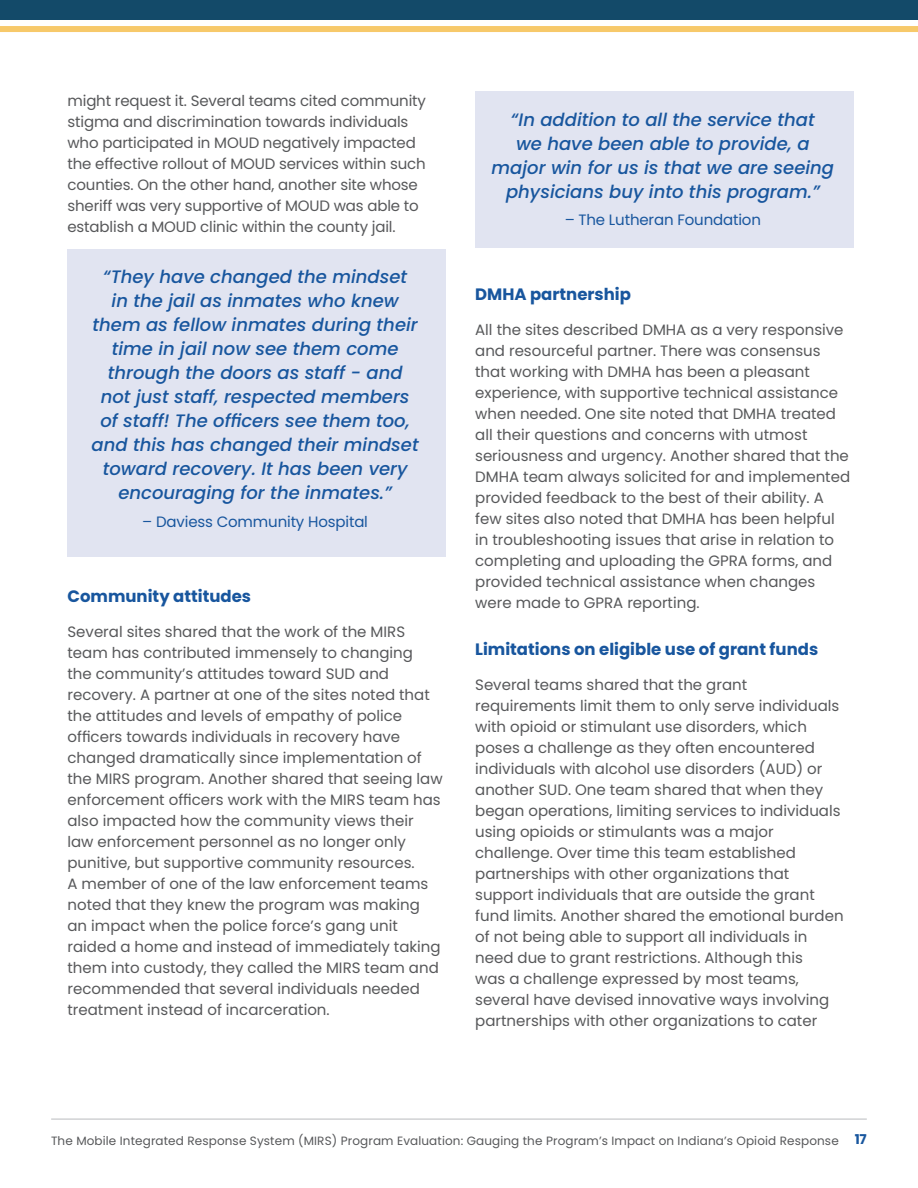
<style>
.page{position:relative;width:918px;height:1188px;background:#fff}
.page>*{position:absolute;margin:0;border:0;box-sizing:border-box;transform-origin:0 0}
.QUOTES{font:italic 500 18px/24px "Poppins";color:#18569e;text-align:center}
.Secondary_Headline{font:700 16.5px "Poppins";color:#18569e}
.Paragraph_copy{font:15px/21px "Poppins";color:#57585a}
.QUOTES_by_line{font:15px "Poppins";letter-spacing:-.01em;color:#18569e}
.t1{font:12px "Poppins";letter-spacing:.01em;color:#57585a}
.s1{font-weight:700;font-size:13.5px;color:#18569e}
</style>
<div class="page">
<hr style="left:51px;top:1118px;width:816px;height:2px;background:#d1d2d4">
<div style="left:0;top:0;width:918px;height:20px;background:#134a69"></div>
<div style="left:0;top:26px;width:918px;height:6px;background:#f7c96a"></div>
<div style="left:475px;top:91px;width:379px;height:156px;background:#e1e4f1"></div>
<div style="left:68px;top:249px;width:378px;height:307px;background:#e1e4f1"></div>
<p class="Paragraph_copy" style="left:68px;top:91px;width:360px">might request it. Several teams cited community stigma and discrimination towards individuals who participated in MOUD negatively impacted the effective rollout of MOUD services within such counties. On the other hand, another site whose sheriff was very supportive of MOUD was able to establish a MOUD clinic within the county jail.</p>
<h5 class="QUOTES" style="left:92px;top:265px;width:329px">“They have changed the mindset<br>in the jail as inmates who knew them as fellow inmates during their time in jail now see them come through the doors as staff - and not just staff, respected members of staff! The officers see them too, and this has changed their mindset toward recovery. It has been very encouraging for the inmates.”</h5>
<h6 class="QUOTES_by_line" style="left:142px;top:513px;width:227px">– Daviess Community Hospital</h6>
<h2 class="Secondary_Headline" style="left:68px;top:587px;width:185px">Community attitudes</h2>
<p class="Paragraph_copy" style="left:68px;top:621px;width:377px">Several sites shared that the work of the MIRS team has contributed immensely to changing<br>the community’s attitudes toward SUD and recovery. A partner at one of the sites noted that the attitudes and levels of empathy of police officers towards individuals in recovery have changed dramatically since implementation of the MIRS program. Another shared that seeing law enforcement officers work with the MIRS team has also impacted how the community views their law enforcement personnel as no longer only punitive, but supportive community resources.<br>A member of one of the law enforcement teams noted that they knew the program was making an impact when the police force’s gang unit raided a home and instead of immediately taking them into custody, they called the MIRS team and recommended that several individuals needed treatment instead of incarceration.</p>
<h5 class="QUOTES" style="left:492px;top:108px;width:344px">“In addition to all the service that<br>we have been able to provide, a major win for us is that we are seeing physicians buy into this program.”</h5>
<h6 class="QUOTES_by_line" style="left:565px;top:212px;width:198px">– The Lutheran Foundation</h6>
<h2 class="Secondary_Headline" style="left:475px;top:285px;width:157px">DMHA partnership</h2>
<p class="Paragraph_copy" style="left:475px;top:319px;width:376px">All the sites described DMHA as a very responsive and resourceful partner. There was consensus that working with DMHA has been a pleasant experience, with supportive technical assistance when needed. One site noted that DMHA treated all their questions and concerns with utmost seriousness and urgency. Another shared that the DMHA team always solicited for and implemented provided feedback to the best of their ability. A few sites also noted that DMHA has been helpful in troubleshooting issues that arise in relation to completing and uploading the GPRA forms, and provided technical assistance when changes were made to GPRA reporting.</p>
<h2 class="Secondary_Headline" style="left:475px;top:640px;width:345px">Limitations on eligible use of grant funds</h2>
<p class="Paragraph_copy" style="left:475px;top:674px;width:370px">Several teams shared that the grant requirements limit them to only serve individuals with opioid or stimulant use disorders, which poses a challenge as they often encountered individuals with alcohol use disorders (AUD) or another SUD. One team shared that when they began operations, limiting services to individuals using opioids or stimulants was a major challenge. Over time this team established partnerships with other organizations that support individuals that are outside the grant fund limits. Another shared the emotional burden of not being able to support all individuals in need due to grant restrictions. Although this<br>was a challenge expressed by most teams, several have devised innovative ways involving partnerships with other organizations to cater</p>
<p class="t1" style="left:51px;top:1133px;width:817px">The Mobile Integrated Response System (MIRS) Program Evaluation: Gauging the Program’s Impact on Indiana’s Opioid Response <span class="s1">17</span></p>
</div>
